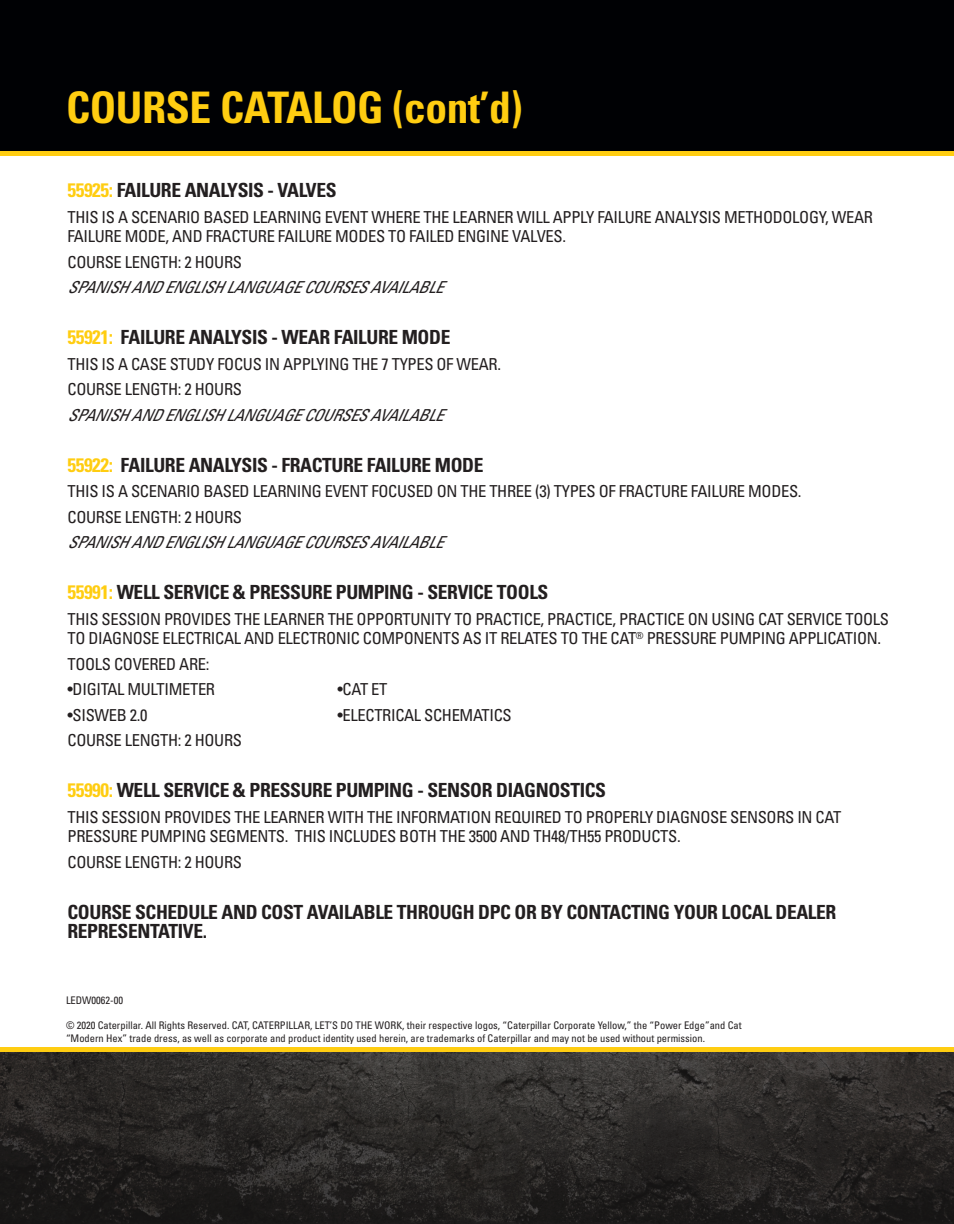
<style>
.page{position:relative;width:954px;height:1224px;background:#fff}
.page>*{position:absolute;margin:0;border:0;box-sizing:border-box;transform-origin:0 0}
.t1{font:700 condensed 43.5px "Univers LT Std";letter-spacing:-.01em;color:#ffcd11}
.t2{font:700 condensed 19.5px/19.5px "Univers LT Std";letter-spacing:-.02em;color:#231f20}
.t3{font:condensed 16.5px/19.5px "Univers LT Std";letter-spacing:-.02em;color:#231f20}
.t4{font:italic condensed 16.5px "Univers LT Std";color:#231f20}
.t5{font:condensed 10.5px "Univers LT Std";color:#231f20}
.s1{color:#ffcd11}
</style>
<div class="page">
<div style="left:0;top:0;width:954px;height:156px;background:#000104"></div>
<hr style="left:0;top:152px;width:954px;height:4px;background:#ffcd11">
<svg style="left:0;top:1052px;width:954px;height:172px;background:#2a2726"></svg>
<div style="left:0;top:1047px;width:954px;height:5px;background:#ffcd11"></div>
<p class="t1" style="left:66px;top:81px;width:458px">COURSE CATALOG (cont’d)</p>
<p class="t2" style="left:68px;top:180px;width:271px"><span class="s1">55925:</span> FAILURE ANALYSIS - VALVES</p>
<p class="t3" style="left:68px;top:207px;width:807px">THIS IS A SCENARIO BASED LEARNING EVENT WHERE THE LEARNER WILL APPLY FAILURE ANALYSIS METHODOLOGY, WEAR<br>FAILURE MODE, AND FRACTURE FAILURE MODES TO FAILED ENGINE VALVES.</p>
<p class="t3" style="left:68px;top:252px;width:176px">COURSE LENGTH: 2 HOURS</p>
<p class="t4" style="left:68px;top:277px;width:386px">SPANISHANDENGLISHLANGUAGECOURSESAVAILABLE</p>
<p class="t2" style="left:68px;top:327px;width:384px"><span class="s1">55921:</span> FAILURE ANALYSIS - WEAR FAILURE MODE</p>
<p class="t3" style="left:68px;top:354px;width:435px">THIS IS A CASE STUDY FOCUS IN APPLYING THE 7 TYPES OF WEAR.</p>
<p class="t3" style="left:68px;top:379px;width:176px">COURSE LENGTH: 2 HOURS</p>
<p class="t4" style="left:68px;top:404px;width:386px">SPANISHANDENGLISHLANGUAGECOURSESAVAILABLE</p>
<p class="t2" style="left:68px;top:455px;width:418px"><span class="s1">55922:</span> FAILURE ANALYSIS - FRACTURE FAILURE MODE</p>
<p class="t3" style="left:68px;top:481px;width:736px">THIS IS A SCENARIO BASED LEARNING EVENT FOCUSED ON THE THREE (3) TYPES OF FRACTURE FAILURE MODES.</p>
<p class="t3" style="left:68px;top:507px;width:176px">COURSE LENGTH: 2 HOURS</p>
<p class="t4" style="left:68px;top:532px;width:386px">SPANISHANDENGLISHLANGUAGECOURSESAVAILABLE</p>
<p class="t2" style="left:68px;top:582px;width:482px"><span class="s1">55991:</span> WELL SERVICE &amp; PRESSURE PUMPING - SERVICE TOOLS</p>
<p class="t3" style="left:68px;top:609px;width:823px">THIS SESSION PROVIDES THE LEARNER THE OPPORTUNITY TO PRACTICE, PRACTICE, PRACTICE ON USING CAT SERVICE TOOLS<br>TO DIAGNOSE ELECTRICAL AND ELECTRONIC COMPONENTS AS IT RELATES TO THE CAT<sup>®</sup> PRESSURE PUMPING APPLICATION.</p>
<p class="t3" style="left:68px;top:654px;width:143px">TOOLS COVERED ARE:</p>
<p class="t3" style="left:68px;top:679px;width:149px">•DIGITAL MULTIMETER</p>
<p class="t3" style="left:338px;top:679px;width:51px">•CAT ET</p>
<p class="t3" style="left:68px;top:705px;width:82px">•SISWEB 2.0</p>
<p class="t3" style="left:338px;top:705px;width:176px">•ELECTRICAL SCHEMATICS</p>
<p class="t3" style="left:68px;top:730px;width:176px">COURSE LENGTH: 2 HOURS</p>
<p class="t2" style="left:68px;top:780px;width:540px"><span class="s1">55990:</span> WELL SERVICE &amp; PRESSURE PUMPING - SENSOR DIAGNOSTICS</p>
<p class="t3" style="left:68px;top:807px;width:775px">THIS SESSION PROVIDES THE LEARNER WITH THE INFORMATION REQUIRED TO PROPERLY DIAGNOSE SENSORS IN CAT<br>PRESSURE PUMPING SEGMENTS. THIS INCLUDES BOTH THE 3500 AND TH48/TH55 PRODUCTS.</p>
<p class="t3" style="left:68px;top:852px;width:176px">COURSE LENGTH: 2 HOURS</p>
<p class="t2" style="left:68px;top:902px;width:770px">COURSE SCHEDULE AND COST AVAILABLE THROUGH DPC OR BY CONTACTING YOUR LOCAL DEALER<br>REPRESENTATIVE.</p>
<p class="t5" style="left:66px;top:994px;width:59px">LEDW0062-00</p>
<p class="t5" style="left:66px;top:1019px;width:677px">© 2020 Caterpillar. All Rights Reserved. CAT, CATERPILLAR, LET’S DO THE WORK, their respective logos, “Caterpillar Corporate Yellow,” the “Power Edge”and Cat</p>
<p class="t5" style="left:66px;top:1032px;width:641px">“Modern Hex” trade dress, as well as corporate and product identity used herein, are trademarks of Caterpillar and may not be used without permission.</p>
</div>
